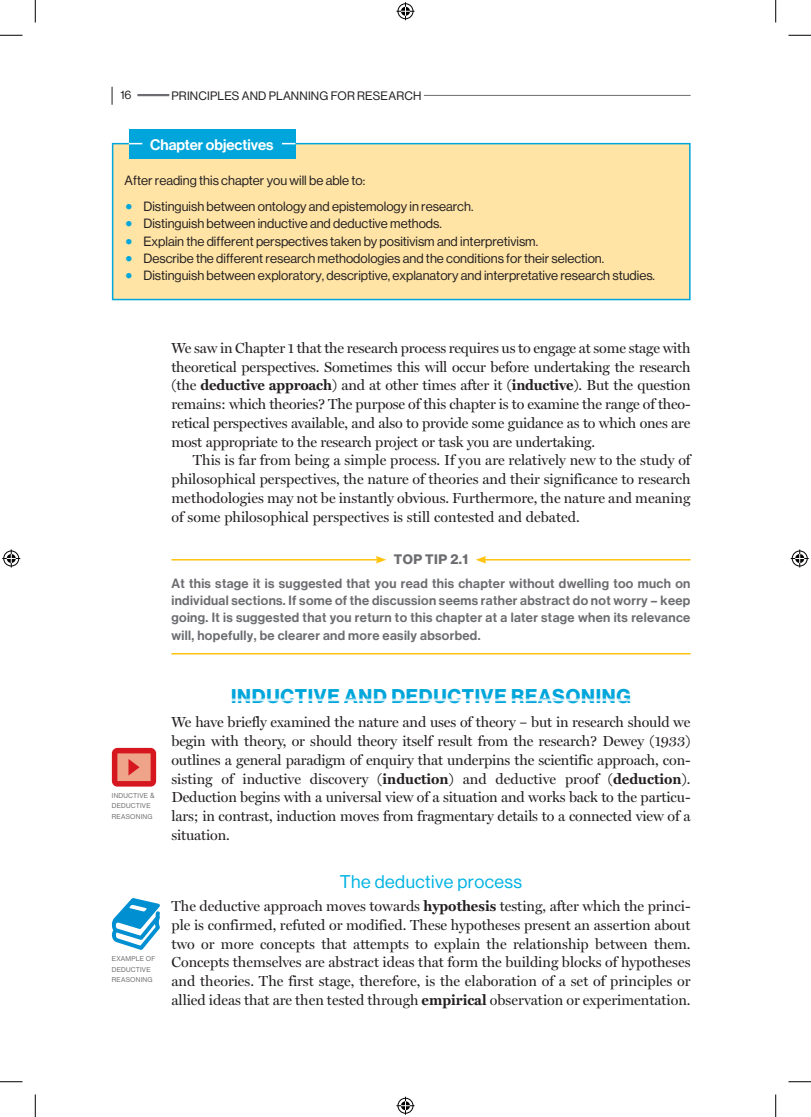
<style>
.page{position:relative;width:811px;height:1117px;background:#fff}
.page>*{position:absolute;margin:0;border:0;box-sizing:border-box;transform-origin:0 0}
.A-head{font:700 19.5px "Haas Grot Disp 75";letter-spacing:.04em;color:#00a6db}
.B-head{font:18px "Haas Grot Disp 55 Roman";letter-spacing:.025em;color:#00b3e2}
.Ch_Objectives_head{font:500 15px "Haas Grot Disp 65";color:#fff}
.Body_text_full_out{font:14.7px/18.8px "Miller Display Roman";color:#231f20;text-align:justify}
.Body_text_exit_eleme{font:14.7px/18.8px "Miller Display Roman";letter-spacing:-.015em;color:#231f20;text-align:justify}
.Body_text_indent{font:14.7px/18.8px "Miller Display Roman";color:#231f20;text-align:justify}
.Tip-H{font:700 13.5px "Haas Grot Disp 75";letter-spacing:.04em;color:#6c6d70}
.Ch_Objectives_text{font:13.2px "Haas Grot Disp 55 Roman";color:#231f20}
.Tip_text_FO{font:500 13.2px/17.2px "Haas Grot Disp 65";letter-spacing:.025em;color:#6c6d70;text-align:justify}
.Body_text_full_out-2{font:12px "Haas Grot Disp 55 Roman";letter-spacing:.015em;color:#231f20}
.ICON_TEXT{font:6.9px/10.5px "Haas Grot Disp 55 Roman";letter-spacing:.035em;color:#6c6d70}
.s1{color:#00a6db}
.s2{font-family:"Miller Text";font-weight:700}
.s3{font-size:7.5px}
</style>
<div class="page">
<hr style="left:424px;top:95px;width:266px;height:1px;background:#6c6d70">
<svg style="left:112px;top:87px;width:1px;height:18px"></svg>
<hr style="left:137px;top:94px;width:32px;height:2px;background:#6c6d70">
<div style="left:112px;top:143px;width:578px;height:157px;background:#ffe4a6;border:2px solid #00a6db"></div>
<div style="left:129px;top:129px;width:166px;height:30px;background:#00a6db"></div>
<svg style="left:129px;top:143px;width:13px;height:1px"></svg>
<svg style="left:282px;top:143px;width:13px;height:1px"></svg>
<hr style="left:171px;top:653px;width:519px;height:1px;background:#fec40e">
<hr style="left:171px;top:559px;width:207px;height:1px;background:#fec40e">
<svg style="left:376px;top:556px;width:10px;height:7px"></svg>
<hr style="left:484px;top:559px;width:206px;height:1px;background:#fec40e">
<svg style="left:476px;top:556px;width:10px;height:7px"></svg>
<svg style="left:112px;top:748px;width:44px;height:38px;background:#e35e55"></svg>
<svg style="left:111px;top:898px;width:49px;height:51px"></svg>
<svg style="left:0;top:35px;width:22px;height:1px"></svg>
<svg style="left:788px;top:35px;width:22px;height:1px"></svg>
<svg style="left:0;top:1081px;width:22px;height:1px"></svg>
<svg style="left:788px;top:1081px;width:22px;height:1px"></svg>
<svg style="left:35px;top:0;width:1px;height:23px"></svg>
<svg style="left:35px;top:1094px;width:1px;height:22px"></svg>
<svg style="left:775px;top:0;width:1px;height:23px"></svg>
<svg style="left:775px;top:1094px;width:1px;height:22px"></svg>
<svg style="left:396px;top:2px;width:18px;height:18px"></svg>
<svg style="left:396px;top:1096px;width:18px;height:18px"></svg>
<svg style="left:2px;top:549px;width:18px;height:18px"></svg>
<svg style="left:790px;top:549px;width:18px;height:18px"></svg>
<p class="Body_text_full_out-2" style="left:120px;top:88px;width:13px">16</p>
<p class="Body_text_full_out-2" style="left:171px;top:89px;width:251px">PRINCIPLES AND PLANNING FOR RESEARCH</p>
<p class="Ch_Objectives_head" style="left:150px;top:136px;width:125px">Chapter objectives</p>
<p class="Ch_Objectives_text" style="left:125px;top:173px;width:242px">After reading this chapter you will be able to:</p>
<p class="Ch_Objectives_text" style="left:125px;top:199px;width:349px"><span class="s1">•</span> Distinguish between ontology and epistemology in research.</p>
<p class="Ch_Objectives_text" style="left:125px;top:216px;width:318px"><span class="s1">•</span> Distinguish between inductive and deductive methods.</p>
<p class="Ch_Objectives_text" style="left:125px;top:233px;width:414px"><span class="s1">•</span> Explain the different perspectives taken by positivism and interpretivism.</p>
<p class="Ch_Objectives_text" style="left:125px;top:251px;width:480px"><span class="s1">•</span> Describe the different research methodologies and the conditions for their selection.</p>
<p class="Ch_Objectives_text" style="left:125px;top:268px;width:531px"><span class="s1">•</span> Distinguish between exploratory, descriptive, explanatory and interpretative research studies.</p>
<p class="Body_text_exit_eleme" style="left:171px;top:338px;width:520px">We saw in Chapter 1 that the research process requires us to engage at some stage with theoretical perspectives. Sometimes this will occur before undertaking the research (the <span class="s2">deductive approach</span>) and at other times after it (<span class="s2">inductive</span>). But the question remains: which theories? The purpose of this chapter is to examine the range of theo&shy;retical perspectives available, and also to provide some guidance as to which ones are most appropriate to the research project or task you are undertaking.</p>
<p class="Body_text_indent" style="left:171px;top:451px;width:520px;text-indent:21px">This is far from being a simple process. If you are relatively new to the study of philosophical perspectives, the nature of theories and their significance to research methodologies may not be instantly obvious. Furthermore, the nature and meaning of some philosophical perspectives is still contested and debated.</p>
<p class="Tip-H" style="left:394px;top:552px;width:76px">TOP TIP 2.1</p>
<p class="Tip_text_FO" style="left:171px;top:574px;width:520px">At this stage it is suggested that you read this chapter without dwelling too much on individual sections. If some of the discussion seems rather abstract do not worry – keep going. It is suggested that you return to this chapter at a later stage when its relevance will, hopefully, be clearer and more easily absorbed.</p>
<p class="ICON_TEXT" style="left:112px;top:790px;width:44px">INDUCTIVE <span class="s3">&amp;<br></span>DEDUCTIVE<br>REASONING</p>
<p class="ICON_TEXT" style="left:112px;top:953px;width:45px">EXAMPLE OF<br>DEDUCTIVE<br>REASONING</p>
<p class="A-head" style="left:231px;top:684px;width:401px">INDUCTIVE AND DEDUCTIVE REASONING</p>
<p class="Body_text_full_out" style="left:171px;top:713px;width:520px">We have briefly examined the nature and uses of theory – but in research should we begin with theory, or should theory itself result from the research? Dewey (1933) outlines a general paradigm of enquiry that underpins the scientific approach, con&shy;sisting of inductive discovery (<span class="s2">induction</span>) and deductive proof (<span class="s2">deduction</span>).<br>Deduction begins with a universal view of a situation and works back to the particu&shy;lars; in contrast, induction moves from fragmentary details to a connected view of a situation.</p>
<p class="B-head" style="left:340px;top:871px;width:184px">The deductive process</p>
<p class="Body_text_full_out" style="left:171px;top:896px;width:520px">The deductive approach moves towards <span class="s2">hypothesis</span> testing, after which the princi&shy;ple is confirmed, refuted or modified. These hypotheses present an assertion about two or more concepts that attempts to explain the relationship between them.<br>Concepts themselves are abstract ideas that form the building blocks of hypotheses and theories. The first stage, therefore, is the elaboration of a set of principles or allied ideas that are then tested through <span class="s2">empirical</span> observation or experimentation.</p>
</div>
